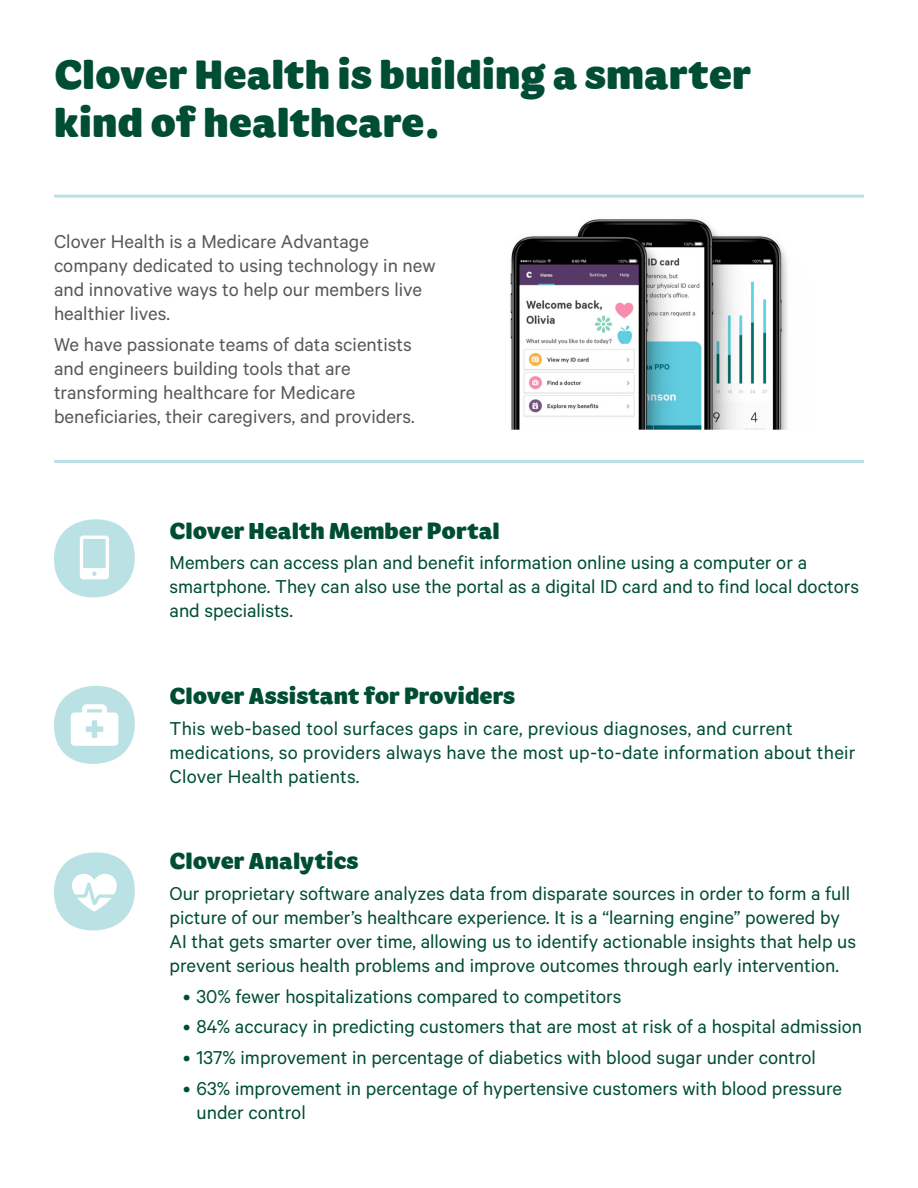
<style>
.page{position:relative;width:918px;height:1188px;background:#fff}
.page>*{position:absolute;margin:0;border:0;box-sizing:border-box;transform-origin:0 0}
.t1{font:900 48px/48px "FS Pimlico";color:#004d36}
.Pimlico_Subhead{font:900 27px "FS Pimlico";color:#004d36}
.t2{font:21px/24px "Calibre";color:#004d36}
.t3{font:21px/24px "Calibre";color:#57585a}
</style>
<div class="page">
<hr style="left:54px;top:460px;width:810px;height:3px;background:#bae2e5">
<img style="left:510px;top:219px;width:278px;height:210px">
<hr style="left:54px;top:195px;width:810px;height:3px;background:#bae2e5">
<svg style="left:54px;top:519px;width:81px;height:78px"></svg>
<svg style="left:54px;top:686px;width:81px;height:78px"></svg>
<svg style="left:54px;top:852px;width:81px;height:78px"></svg>
<p class="t1" style="left:54px;top:48px;width:699px">Clover Health is building a smarter kind of healthcare.</p>
<p class="t3" style="left:54px;top:228px;width:383px">Clover Health is a Medicare Advantage company dedicated to using technology in new and innovative ways to help our members live healthier lives.</p>
<p class="t3" style="left:54px;top:331px;width:362px">We have passionate teams of data scientists and engineers building tools that are transforming healthcare for Medicare beneficiaries, their caregivers, and providers.</p>
<p class="Pimlico_Subhead" style="left:170px;top:509px;width:332px">Clover Health Member Portal</p>
<p class="t2" style="left:170px;top:550px;width:691px">Members can access plan and benefit information online using a computer or a smartphone. They can also use the portal as a digital ID card and to find local doctors and specialists.</p>
<p class="Pimlico_Subhead" style="left:170px;top:674px;width:347px">Clover Assistant for Providers</p>
<p class="t2" style="left:170px;top:715px;width:687px">This web-based tool surfaces gaps in care, previous diagnoses, and current medications, so providers always have the most up-to-date information about their<br>Clover Health patients.</p>
<p class="Pimlico_Subhead" style="left:170px;top:840px;width:190px">Clover Analytics</p>
<p class="t2" style="left:170px;top:881px;width:688px">Our proprietary software analyzes data from disparate sources in order to form a full picture of our member’s healthcare experience. It is a “learning engine” powered by AI that gets smarter over time, allowing us to identify actionable insights that help us prevent serious health problems and improve outcomes through early intervention.</p>
<p class="t2" style="left:183px;top:983px;width:440px">• 30% fewer hospitalizations compared to competitors</p>
<p class="t2" style="left:183px;top:1014px;width:681px">• 84% accuracy in predicting customers that are most at risk of a hospital admission</p>
<p class="t2" style="left:183px;top:1045px;width:634px">• 137% improvement in percentage of diabetics with blood sugar under control</p>
<p class="t2" style="left:197px;top:1076px;width:647px;text-indent:-13px">• 63% improvement in percentage of hypertensive customers with blood pressure under control</p>
</div>
